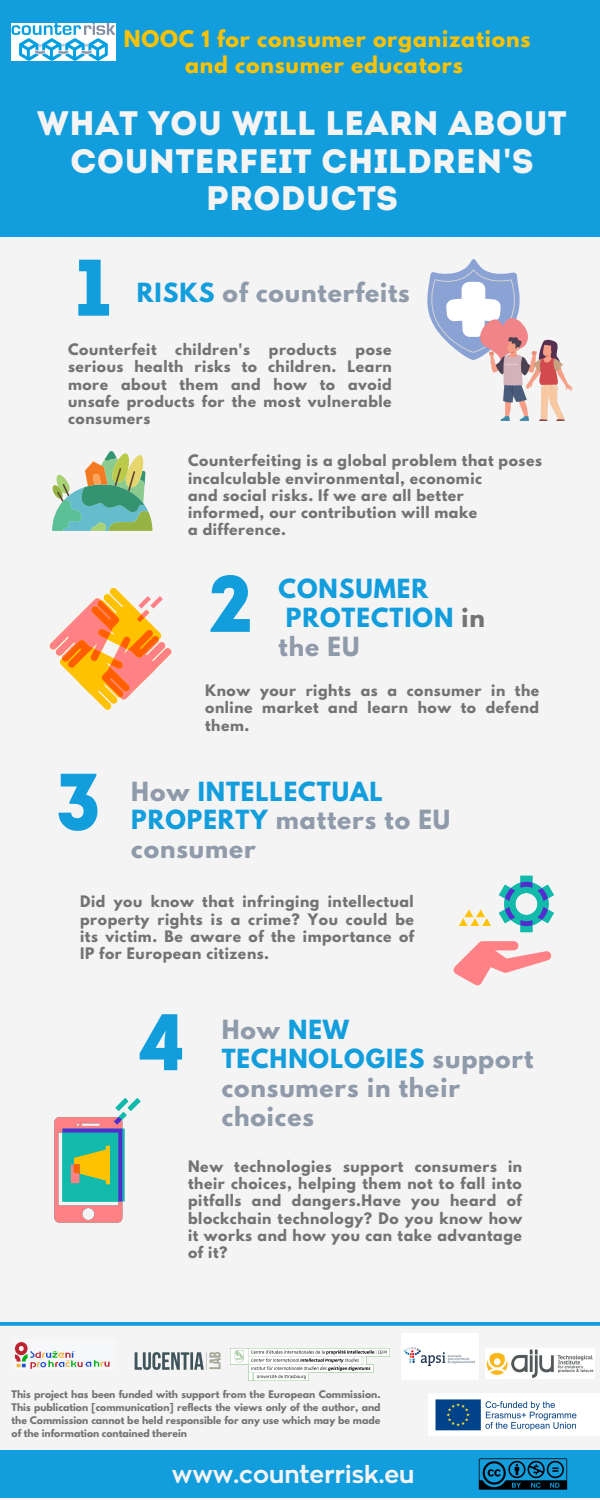
<style>
.page{position:relative;width:600px;height:1500px;background:#f4f4f4}
.page>*{position:absolute;margin:0;border:0;box-sizing:border-box;transform-origin:0 0}
.t1{font:80px "Intro";color:#129ddd}
.t2{font:34px/37.5px "Intro";color:#f4f4f4;text-align:center}
.t3{font:24px "RTL Corporative Bold";color:#f4f4f4}
.t4{font:700 23.4px/29.2px "League Spartan";letter-spacing:.04em;color:#8f9aaa}
.t5{font:700 23.4px "League Spartan";letter-spacing:.04em;color:#129ddd}
.t6{font:700 20.4px/25.5px "League Spartan";letter-spacing:.04em;color:#ffc200;text-align:center}
.t7{font:700 14px/17.2px "League Spartan";letter-spacing:.04em;color:#737373;text-align:justify}
.t8{font:700 9.3px/12.9px "League Spartan";color:#737373;text-align:justify}
.s1{font-family:"Noto Sans";font-weight:700}
.s2{color:#129ddd}
.s3{color:#737373}
</style>
<div class="page">
<svg style="left:459px;top:910px;width:32px;height:16px"></svg>
<svg style="left:453px;top:941px;width:99px;height:45px"></svg>
<svg style="left:499px;top:876px;width:55px;height:56px"></svg>
<svg style="left:54px;top:1098px;width:86px;height:125px"></svg>
<svg style="left:49px;top:588px;width:123px;height:122px"></svg>
<svg style="left:0;top:1323px;width:600px;height:113px"></svg>
<div style="left:0;top:1450px;width:600px;height:48px;background:#129ddd"></div>
<div style="left:0;top:0;width:600px;height:236px;background:#129ddd"></div>
<img style="left:12px;top:24px;width:104px;height:36px">
<svg style="left:52px;top:451px;width:100px;height:80px"></svg>
<svg style="left:427px;top:259px;width:101px;height:101px"></svg>
<img style="left:490px;top:338px;width:82px;height:82px">
<img style="left:478px;top:1458px;width:90px;height:32px">
<img style="left:428px;top:1393px;width:172px;height:42px">
<img style="left:401px;top:1333px;width:77px;height:46px">
<img style="left:230px;top:1348px;width:159px;height:33px">
<img style="left:117px;top:1343px;width:121px;height:36px">
<img style="left:14px;top:1339px;width:102px;height:30px">
<img style="left:485px;top:1348px;width:110px;height:30px">
<h3 class="t6" style="left:124px;top:29px;width:408px">NOOC 1 for consumer organizations and consumer educators</h3>
<h2 class="t2" style="left:37px;top:108px;width:532px">WHAT YOU WILL LEARN ABOUT<br>COUNTERFEIT CHILDREN<span class="s1">'</span>S<br>PRODUCTS</h2>
<h1 class="t1" style="left:77px;top:256px;width:36px">1</h1>
<h3 class="t4" style="left:137px;top:281px;width:274px"><span class="s2">RISKS</span> of counterfeits</h3>
<p class="t7" style="left:68px;top:343px;width:90px">Counterfeit</p>
<p class="t7" style="left:175px;top:343px;width:76px">children's</p>
<p class="t7" style="left:269px;top:343px;width:69px">products</p>
<p class="t7" style="left:68px;top:343px;width:325px;text-indent:287px">pose serious health risks to children. Learn more about them and how to avoid unsafe products for the most vulnerable consumers</p>
<p class="t7" style="left:188px;top:454px;width:355px;text-align:left">Counterfeiting is a global problem that poses incalculable environmental, economic<br>and social risks. If we are all better informed, our contribution will make<br>a difference.</p>
<h1 class="t1" style="left:208px;top:572px;width:45px">2</h1>
<h3 class="t5" style="left:279px;top:577px;width:151px">CONSUMER</h3>
<h3 class="t5" style="left:286px;top:606px;width:201px">PROTECTION <span class="s3">in</span></h3>
<h3 class="t4" style="left:279px;top:635px;width:82px">the EU</h3>
<h1 class="t1" style="left:55px;top:770px;width:47px">3</h1>
<p class="t7" style="left:205px;top:684px;width:336px">Know your rights as a consumer in the online market and learn how to defend them.</p>
<h3 class="t4" style="left:131px;top:780px;width:321px;line-height:28.5px">How <span class="s2">INTELLECTUAL<br>PROPERTY</span> matters to EU consumer</h3>
<p class="t7" style="left:80px;top:895px;width:336px">Did you know that infringing intellectual property rights is a crime? You could be its victim. Be aware of the importance of IP for European citizens.</p>
<h1 class="t1" style="left:138px;top:1010px;width:48px">4</h1>
<h3 class="t4" style="left:222px;top:1018px;width:313px">How <span class="s2">NEW<br>TECHNOLOGIES</span> support consumers in their choices</h3>
<p class="t7" style="left:188px;top:1160px;width:336px">New technologies support consumers in their choices, helping them not to fall into pitfalls and dangers.Have you heard of blockchain technology? Do you know how it works and how you can take advantage of it?</p>
<p class="t8" style="left:12px;top:1389px;width:371px">This project has been funded with support from the European Commission.<br>This publication [communication] reflects the views only of the author, and the Commission cannot be held responsible for any use which may be made of the information contained therein</p>
<h3 class="t3" style="left:172px;top:1459px;width:244px">www.counterrisk.eu</h3>
</div>
